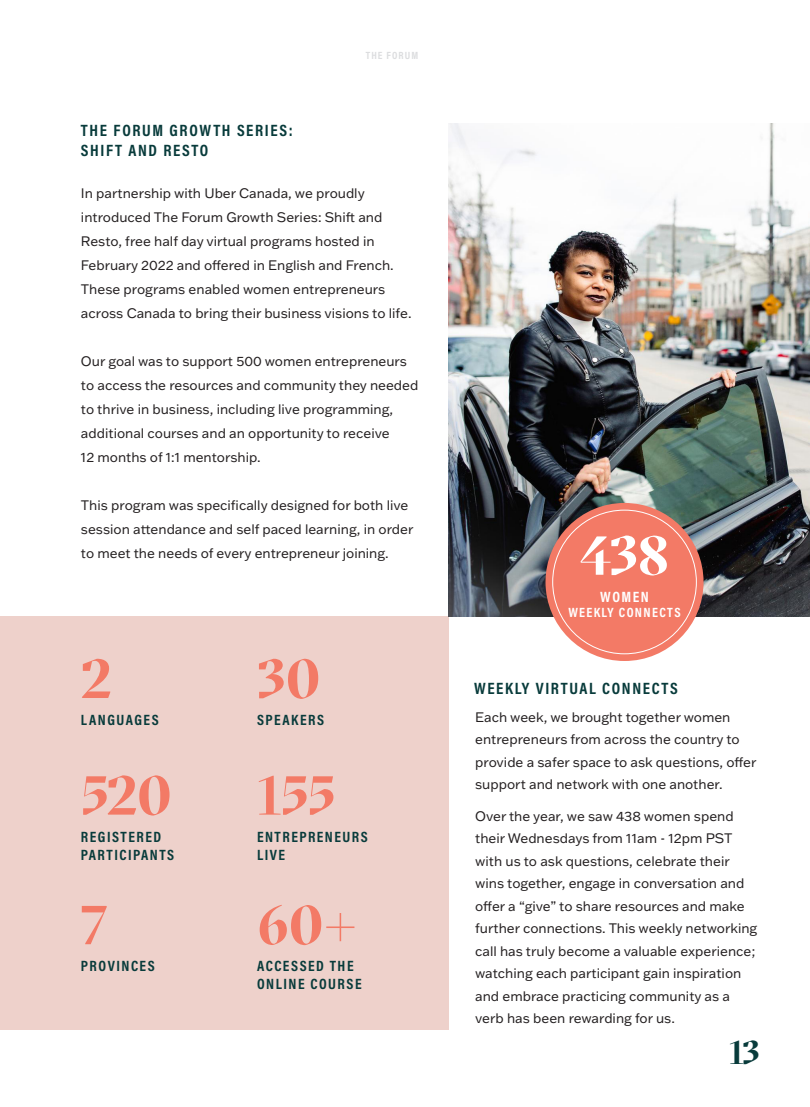
<style>
.page{position:relative;width:810px;height:1107px;background:#fff}
.page>*{position:absolute;margin:0;border:0;box-sizing:border-box;transform-origin:0 0}
.number{font:700 54.75px "GT Sectra Display";letter-spacing:-.02em;color:#f37a66}
.number-2{font:700 54.75px "GT Sectra Display";color:#fff}
.t1{font:700 33px "GT Sectra Display";color:#083b3b}
.subhead{font:700 16.5px/19.8px "Acumin Pro Cond";letter-spacing:.1em;color:#083b3b}
.number_copy_bold{font:700 15px/18px "Acumin Pro Cond";letter-spacing:.1em;color:#083b3b}
.number_copy_bold-2{font:700 15px "Acumin Pro Cond";letter-spacing:.1em;color:#fff}
.bodycopy{font:13.5px/24px "Franklin Gothic ATF";color:#231f20}
.number_copy_light_wh{font:13.5px/22.5px "Franklin Gothic ATF";color:#231f20}
.number_copy_bold-3{font:700 13.5px "Acumin Pro Cond";letter-spacing:.1em;color:#fff}
.t2{font:700 10.5px "Acumin Pro Cond";letter-spacing:.1em;color:#dcdddf}
</style>
<div class="page">
<div style="left:0;top:617px;width:448px;height:413px;background:#eed1cb"></div>
<img style="left:448px;top:124px;width:362px;height:492px">
<svg style="left:546px;top:503px;width:158px;height:158px;background:#f18472"></svg>
<div style="left:553px;top:510px;width:143px;height:144px;background:#f37a66;border-radius:50%"></div>
<p class="t2" style="left:366px;top:48px;width:54px">THE FORUM</p>
<p class="subhead" style="left:81px;top:120px;width:213px">THE FORUM GROWTH SERIES:<br>SHIFT AND RESTO</p>
<p class="bodycopy" style="left:81px;top:181px;width:332px">In partnership with Uber Canada, we proudly introduced The Forum Growth Series: Shift and Resto, free half day virtual programs hosted in February 2022 and offered in English and French.<br>These programs enabled women entrepreneurs across Canada to bring their business visions to life.</p>
<p class="bodycopy" style="left:81px;top:349px;width:339px">Our goal was to support 500 women entrepreneurs to access the resources and community they needed to thrive in business, including live programming, additional courses and an opportunity to receive<br>12 months of 1:1 mentorship.</p>
<p class="bodycopy" style="left:81px;top:493px;width:334px">This program was specifically designed for both live session attendance and self paced learning, in order to meet the needs of every entrepreneur joining.</p>
<p class="number" style="left:81px;top:648px;width:33px">2</p>
<p class="number_copy_bold" style="left:81px;top:710px;width:79px">LANGUAGES</p>
<p class="number" style="left:81px;top:764px;width:92px">520</p>
<p class="number_copy_bold" style="left:81px;top:827px;width:95px">REGISTERED<br>PARTICIPANTS</p>
<p class="number" style="left:81px;top:894px;width:29px">7</p>
<p class="number_copy_bold" style="left:81px;top:957px;width:75px">PROVINCES</p>
<p class="number" style="left:257px;top:648px;width:65px">30</p>
<p class="number_copy_bold" style="left:257px;top:710px;width:69px">SPEAKERS</p>
<p class="number" style="left:257px;top:764px;width:80px">155</p>
<p class="number_copy_bold" style="left:257px;top:827px;width:112px">ENTREPRENEURS<br>LIVE</p>
<p class="number" style="left:257px;top:894px;width:102px">60+</p>
<p class="number_copy_bold" style="left:257px;top:957px;width:106px">ACCESSED THE<br>ONLINE COURSE</p>
<p class="number-2" style="left:580px;top:524px;width:91px">438</p>
<p class="number_copy_bold-2" style="left:600px;top:587px;width:50px">WOMEN</p>
<p class="number_copy_bold-3" style="left:568px;top:603px;width:114px">WEEKLY CONNECTS</p>
<p class="subhead" style="left:474px;top:678px;width:205px">WEEKLY VIRTUAL CONNECTS</p>
<p class="number_copy_light_wh" style="left:475px;top:706px;width:283px">Each week, we brought together women entrepreneurs from across the country to provide a safer space to ask questions, offer support and network with one another.</p>
<p class="number_copy_light_wh" style="left:475px;top:804px;width:284px">Over the year, we saw 438 women spend their Wednesdays from 11am - 12pm PST with us to ask questions, celebrate their wins together, engage in conversation and offer a “give” to share resources and make further connections. This weekly networking call has truly become a valuable experience; watching each participant gain inspiration and embrace practicing community as a verb has been rewarding for us.</p>
<h2 class="t1" style="left:729px;top:1034px;width:33px">13</h2>
</div>
